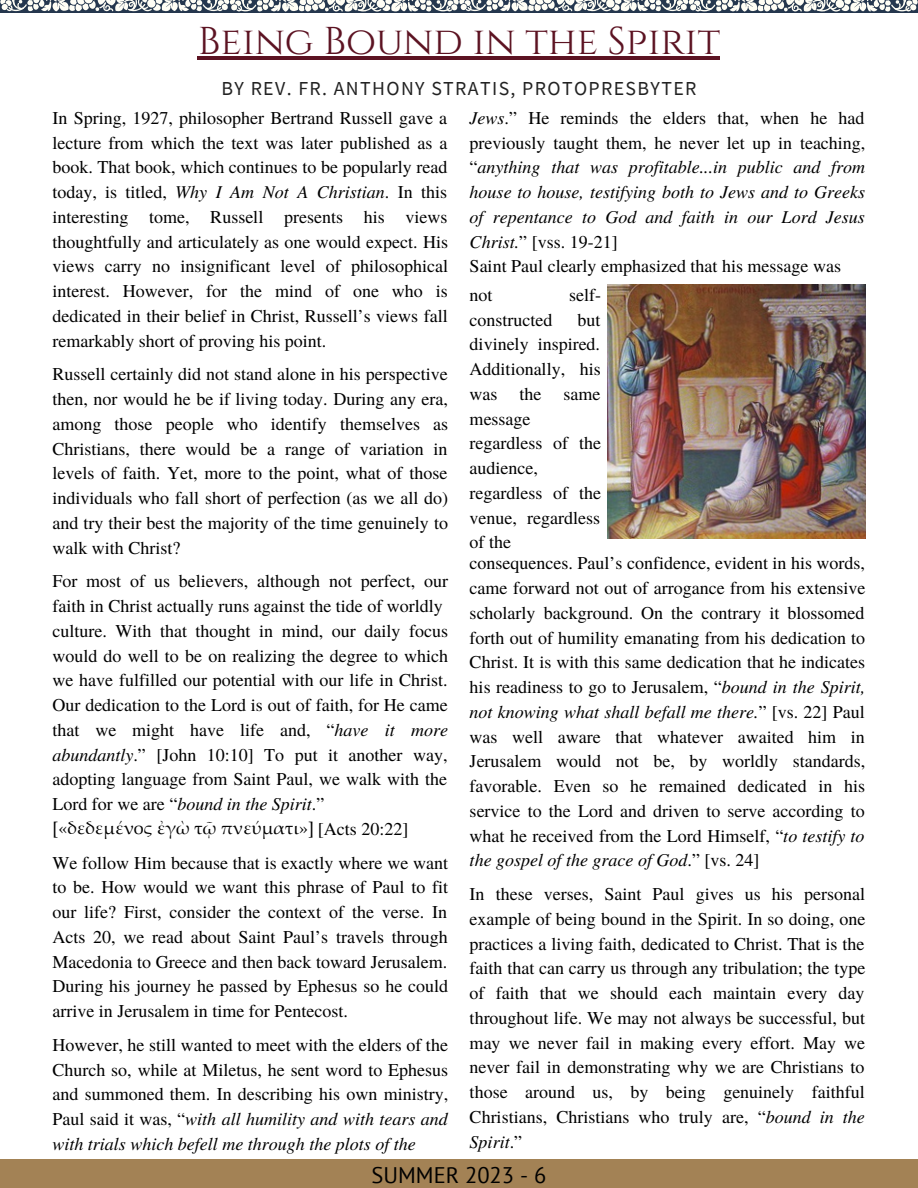
<style>
.page{position:relative;width:918px;height:1188px;background:#fff}
.page>*{position:absolute;margin:0;border:0;box-sizing:border-box;transform-origin:0 0}
.t1{font:38.7px "Cinzel";color:#5c1322}
.t2{font:22.5px "PT Sans";color:#000}
.t3{font:19.8px "Source Sans Pro";letter-spacing:.07em;color:#222}
.t4{font:18px/24.8px "Te X Gyre Termes";color:#000;text-align:justify}
.t5{font:italic 18px/24.8px "Te X Gyre Termes";color:#000;text-align:justify}
.t6{font:18px "Palatino Linotype";color:#000}
.s1{font-style:italic}
.s2{font-family:"Te X Gyre Termes"}
.s3{font-style:normal}
</style>
<div class="page">
<div style="left:0;top:1160px;width:918px;height:28px;background:#a38255"></div>
<div style="left:0;top:0;width:918px;height:13px;background:#25374e"></div>
<svg style="left:0;top:0;width:918px;height:12px"></svg>
<img style="left:608px;top:285px;width:257px;height:254px">
<hr style="left:198px;top:56px;width:522px;height:3px;background:#5c1322">
<p class="t1" style="left:198px;top:16px;width:524px">Being Bound in the Spirit</p>
<p class="t3" style="left:221px;top:76px;width:477px">BY REV. FR. ANTHONY STRATIS, PROTOPRESBYTER</p>
<p class="t4" style="left:52px;top:105px;width:397px">In Spring, 1927, philosopher Bertrand Russell gave a lecture from which the text was later published as a book. That book, which continues to be popularly read today, is titled, <span class="s1">Why I Am Not A Christian</span>. In this interesting tome, Russell presents his views thoughtfully and articulately as one would expect. His views carry no insignificant level of philosophical interest. However, for the mind of one who is dedicated in their belief in Christ, Russell’s views fall remarkably short of proving his point.</p>
<p class="t4" style="left:52px;top:361px;width:397px">Russell certainly did not stand alone in his perspective then, nor would he be if living today. During any era, among those people who identify themselves as Christians, there would be a range of variation in levels of faith. Yet, more to the point, what of those individuals who fall short of perfection (as we all do) and try their best the majority of the time genuinely to walk with Christ?</p>
<p class="t4" style="left:52px;top:568px;width:397px">For most of us believers, although not perfect, our faith in Christ actually runs against the tide of worldly</p>
<p class="t4" style="left:52px;top:618px;width:397px">culture. With that thought in mind, our daily focus would do well to be on realizing the degree to which we have fulfilled our potential with our life in Christ.<br>Our dedication to the Lord is out of faith, for He came that we might have life and, “<span class="s1">have it more abundantly</span>.” [John 10:10] To put it another way, adopting language from Saint Paul, we walk with the Lord for we are “<span class="s1">bound in the Spirit</span>.”</p>
<p class="t6" style="left:52px;top:821px;width:357px">[«δεδεμένος ἐγὼ τῷ πνεύματι»] <span class="s2">[Acts 20:22]</span></p>
<p class="t4" style="left:52px;top:849px;width:397px">We follow Him because that is exactly where we want to be. How would we want this phrase of Paul to fit our life? First, consider the context of the verse. In Acts 20, we read about Saint Paul’s travels through Macedonia to Greece and then back toward Jerusalem.<br>During his journey he passed by Ephesus so he could arrive in Jerusalem in time for Pentecost.</p>
<p class="t4" style="left:52px;top:1032px;width:397px">However, he still wanted to meet with the elders of the Church so, while at Miletus, he sent word to Ephesus and summoned them. In describing his own ministry, Paul said it was, “<span class="s1">with all humility and with tears and with trials which befell me through the plots of the</span></p>
<p class="t2" style="left:371px;top:1160px;width:177px">SUMMER 2023 - 6</p>
<p class="t5" style="left:470px;top:104px;width:397px">Jews<span class="s3">.” He reminds the elders that, when he had previously taught them, he never let up in teaching, “</span>anything that was profitable...in public and from house to house, testifying both to Jews and to Greeks of repentance to God and faith in our Lord Jesus Christ.<span class="s3">” [vss. 19-21]</span></p>
<p class="t4" style="left:470px;top:253px;width:373px">Saint Paul clearly emphasized that his message was</p>
<p class="t4" style="left:470px;top:282px;width:25px">not</p>
<p class="t4" style="left:569px;top:282px;width:33px">self-</p>
<p class="t4" style="left:470px;top:306px;width:84px">constructed</p>
<p class="t4" style="left:470px;top:306px;width:133px;text-align:left;text-indent:108px">but divinely inspired.<br>Additionally, his was the same message regardless of the audience, regardless of the venue, regardless of the</p>
<p class="t4" style="left:470px;top:550px;width:397px">consequences. Paul’s confidence, evident in his words, came forward not out of arrogance from his extensive scholarly background. On the contrary it blossomed forth out of humility emanating from his dedication to Christ. It is with this same dedication that he indicates his readiness to go to Jerusalem, “<span class="s1">bound in the Spirit, not knowing what shall befall me there.</span>” [vs. 22] Paul was well aware that whatever awaited him in Jerusalem would not be, by worldly standards, favorable. Even so he remained dedicated in his service to the Lord and driven to serve according to what he received from the Lord Himself, “<span class="s1">to testify to the gospel of the grace of God</span>.” [vs. 24]</p>
<p class="t4" style="left:470px;top:881px;width:397px">In these verses, Saint Paul gives us his personal example of being bound in the Spirit. In so doing, one practices a living faith, dedicated to Christ. That is the faith that can carry us through any tribulation; the type of faith that we should each maintain every day throughout life. We may not always be successful, but may we never fail in making every effort. May we never fail in demonstrating why we are Christians to those around us, by being genuinely faithful Christians, Christians who truly are, “<span class="s1">bound in the Spirit</span>.”</p>
</div>
